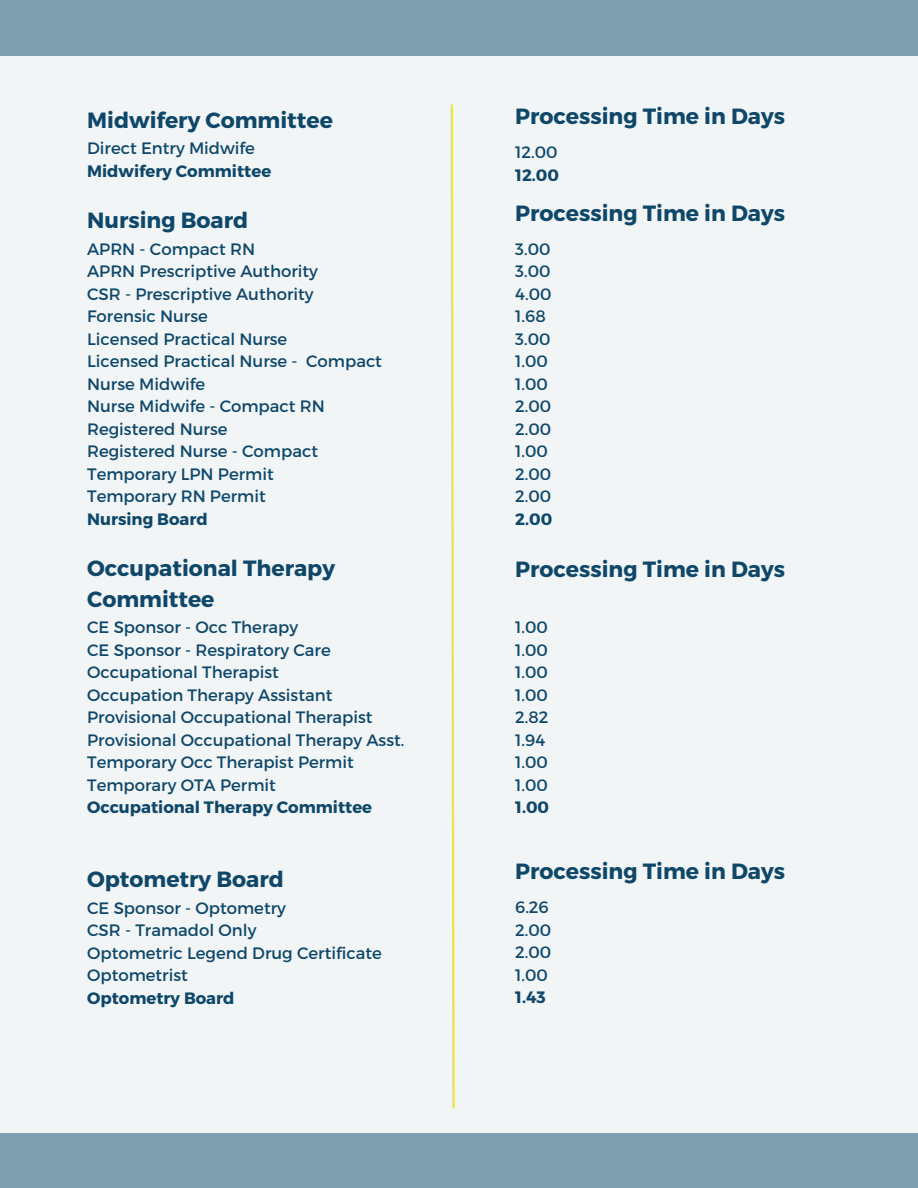
<style>
.page{position:relative;width:918px;height:1188px;background:#7f9eb0}
.page>*{position:absolute;margin:0;border:0;box-sizing:border-box;transform-origin:0 0}
.t1{font:700 22.05px/30.3px "Montserrat";color:#0f4769}
.t2{font:16.5px "Montserrat";color:#0f4769}
.t3{font:700 16.5px "Montserrat";color:#0f4769}
</style>
<div class="page">
<div style="left:0;top:56px;width:918px;height:1076px;background:#f1f5f6"></div>
<svg style="left:450px;top:104px;width:5px;height:1005px"></svg>
<h1 class="t1" style="left:87px;top:103px;width:247px">Midwifery Committee</h1>
<p class="t2" style="left:87px;top:138px;width:169px">Direct Entry Midwife</p>
<p class="t3" style="left:87px;top:160px;width:186px">Midwifery Committee</p>
<p class="t1" style="left:87px;top:204px;width:163px">Nursing Board</p>
<p class="t2" style="left:87px;top:238px;width:169px">APRN - Compact RN</p>
<p class="t2" style="left:87px;top:261px;width:232px">APRN Prescriptive Authority</p>
<p class="t2" style="left:87px;top:283px;width:228px">CSR - Prescriptive Authority</p>
<p class="t2" style="left:87px;top:306px;width:122px">Forensic Nurse</p>
<p class="t2" style="left:87px;top:328px;width:202px">Licensed Practical Nurse</p>
<p class="t2" style="left:87px;top:351px;width:296px">Licensed Practical Nurse - Compact</p>
<p class="t2" style="left:87px;top:373px;width:119px">Nurse Midwife</p>
<p class="t2" style="left:87px;top:396px;width:239px">Nurse Midwife - Compact RN</p>
<p class="t2" style="left:87px;top:418px;width:142px">Registered Nurse</p>
<p class="t2" style="left:87px;top:441px;width:232px">Registered Nurse - Compact</p>
<h1 class="t2" style="left:87px;top:463px;width:188px">Temporary LPN Permit</h1>
<p class="t2" style="left:87px;top:486px;width:180px">Temporary RN Permit</p>
<p class="t3" style="left:87px;top:508px;width:122px">Nursing Board</p>
<p class="t1" style="left:87px;top:552px;width:250px">Occupational Therapy<br>Committee</p>
<p class="t2" style="left:87px;top:617px;width:213px">CE Sponsor - Occ Therapy</p>
<h1 class="t2" style="left:87px;top:639px;width:245px">CE Sponsor - Respiratory Care</h1>
<p class="t2" style="left:87px;top:662px;width:193px">Occupational Therapist</p>
<p class="t2" style="left:87px;top:684px;width:247px">Occupation Therapy Assistant</p>
<p class="t2" style="left:87px;top:707px;width:287px">Provisional Occupational Therapist</p>
<p class="t2" style="left:87px;top:729px;width:319px">Provisional Occupational Therapy Asst.</p>
<p class="t2" style="left:87px;top:752px;width:268px">Temporary Occ Therapist Permit</p>
<p class="t2" style="left:87px;top:774px;width:190px">Temporary OTA Permit</p>
<p class="t3" style="left:87px;top:797px;width:287px">Occupational Therapy Committee</p>
<p class="t1" style="left:87px;top:863px;width:198px">Optometry Board</p>
<p class="t2" style="left:87px;top:897px;width:200px">CE Sponsor - Optometry</p>
<p class="t2" style="left:87px;top:920px;width:171px">CSR - Tramadol Only</p>
<p class="t2" style="left:87px;top:942px;width:296px">Optometric Legend Drug Certificate</p>
<p class="t2" style="left:87px;top:965px;width:102px">Optometrist</p>
<p class="t3" style="left:87px;top:987px;width:149px">Optometry Board</p>
<h1 class="t1" style="left:515px;top:100px;width:271px">Processing Time in Days</h1>
<p class="t2" style="left:515px;top:141px;width:44px">12.00</p>
<p class="t3" style="left:515px;top:164px;width:45px">12.00</p>
<p class="t1" style="left:515px;top:197px;width:271px">Processing Time in Days</p>
<p class="t2" style="left:515px;top:238px;width:37px">3.00</p>
<p class="t2" style="left:515px;top:261px;width:37px">3.00</p>
<p class="t2" style="left:515px;top:283px;width:38px">4.00</p>
<p class="t2" style="left:515px;top:306px;width:32px">1.68</p>
<p class="t2" style="left:515px;top:328px;width:37px">3.00</p>
<p class="t2" style="left:515px;top:351px;width:34px">1.00</p>
<h1 class="t2" style="left:515px;top:373px;width:34px">1.00</h1>
<p class="t2" style="left:515px;top:396px;width:38px">2.00</p>
<p class="t2" style="left:515px;top:418px;width:38px">2.00</p>
<p class="t2" style="left:515px;top:441px;width:34px">1.00</p>
<p class="t2" style="left:515px;top:463px;width:38px">2.00</p>
<p class="t2" style="left:515px;top:486px;width:38px">2.00</p>
<h1 class="t3" style="left:515px;top:508px;width:39px">2.00</h1>
<p class="t1" style="left:515px;top:552px;width:271px">Processing Time in Days</p>
<p class="t2" style="left:515px;top:617px;width:34px">1.00</p>
<p class="t2" style="left:515px;top:639px;width:34px">1.00</p>
<p class="t2" style="left:515px;top:662px;width:34px">1.00</p>
<p class="t2" style="left:515px;top:684px;width:34px">1.00</p>
<p class="t2" style="left:515px;top:707px;width:35px">2.82</p>
<h1 class="t2" style="left:515px;top:729px;width:31px">1.94</h1>
<p class="t2" style="left:515px;top:752px;width:34px">1.00</p>
<p class="t2" style="left:515px;top:774px;width:34px">1.00</p>
<p class="t3" style="left:515px;top:797px;width:35px">1.00</p>
<h1 class="t1" style="left:515px;top:855px;width:271px">Processing Time in Days</h1>
<p class="t2" style="left:515px;top:897px;width:35px">6.26</p>
<p class="t2" style="left:515px;top:919px;width:38px">2.00</p>
<p class="t2" style="left:515px;top:942px;width:38px">2.00</p>
<p class="t2" style="left:515px;top:964px;width:34px">1.00</p>
<p class="t3" style="left:515px;top:987px;width:32px">1.43</p>
</div>
